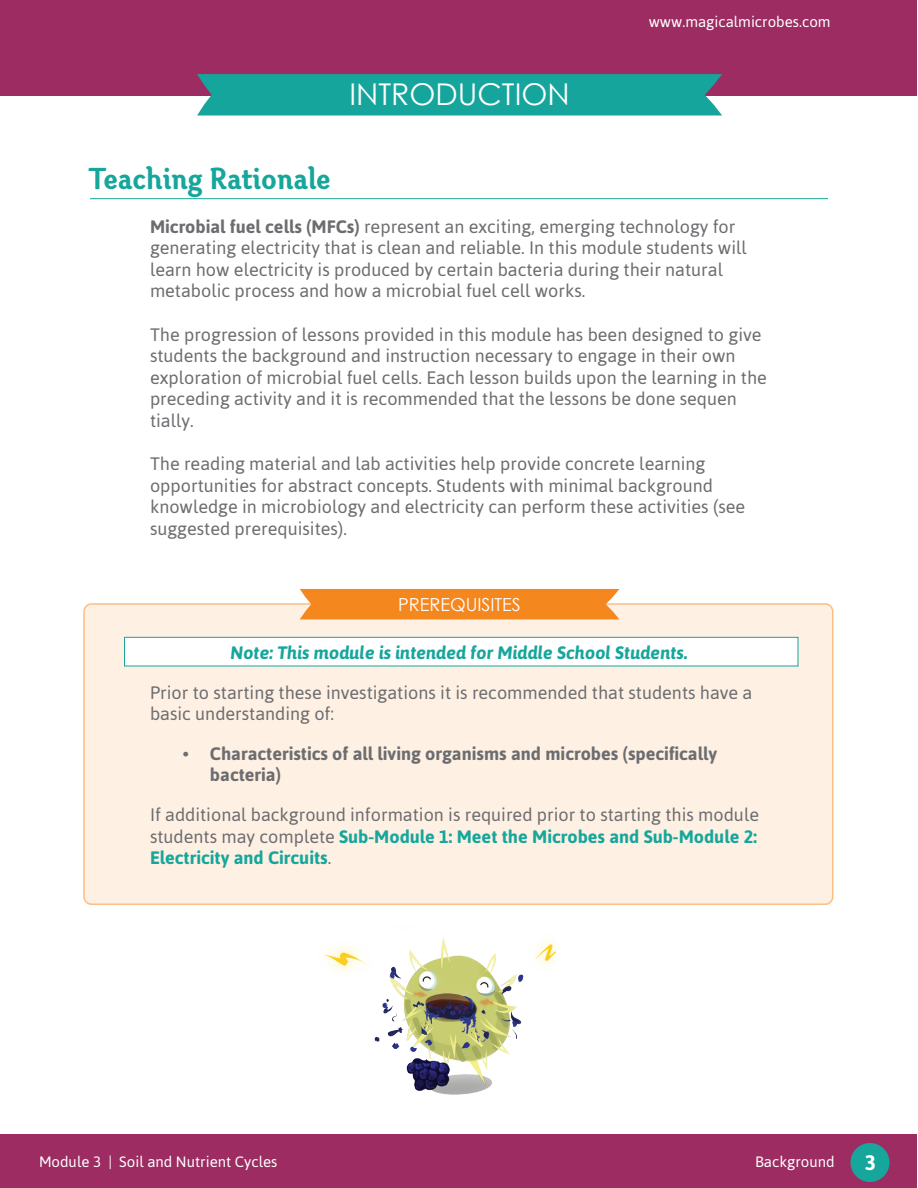
<style>
.page{position:relative;width:918px;height:1188px;background:#fff}
.page>*{position:absolute;margin:0;border:0;box-sizing:border-box;transform-origin:0 0}
.t1{font:31.5px "Otari Bold Limited";color:#16a69c}
.t2{font:30px "Century Gothic";color:#fff}
.t3{font:700 21px "Asap";color:#fff}
.t4{font:18px/21.6px "Asap";color:#6c6d70}
.t5{font:700 18px/21.6px "Asap";color:#6c6d70}
.t6{font:italic 700 18px "Asap";color:#16a69c}
.t7{font:18px "Century Gothic";color:#fff}
.t8{font:15px "Asap";color:#fff}
.s1{font-weight:700}
.s2{font-weight:700;color:#16a69c}
</style>
<div class="page">
<div style="left:84px;top:604px;width:749px;height:300px;background:#fef0e2;border-radius:8px"></div>
<div style="left:83px;top:603px;width:751px;height:302px;border:2px solid #fbbe86;border-radius:8px"></div>
<div style="left:1px;top:1px;width:916px;height:94px;background:#9d2c62"></div>
<svg style="left:197px;top:74px;width:525px;height:42px;background:#1ea49d"></svg>
<div style="left:1px;top:1134px;width:916px;height:54px;background:#9d2c62"></div>
<div style="left:850px;top:1143px;width:40px;height:39px;background:#16a69c;border-radius:50%"></div>
<div style="left:1px;top:0;width:916px;height:48px;background:#9d2c62"></div>
<div style="left:124px;top:637px;width:674px;height:29px;background:#fff;border:1px solid #16a69c"></div>
<hr style="left:90px;top:198px;width:738px;height:1px;background:#16a69c">
<div style="left:300px;top:589px;width:320px;height:30px;background:#f5871f"></div>
<img style="left:323px;top:937px;width:233px;height:158px">
<h2 class="t2" style="left:350px;top:76px;width:27px">INTRODUCTION</h2>
<p class="t8" style="left:649px;top:13px;width:183px">www.magicalmicrobes.com</p>
<h1 class="t1" style="left:90px;top:159px;width:242px">Teaching Rationale</h1>
<p class="t4" style="left:150px;top:215px;width:598px"><span class="s1">Microbial fuel cells (MFCs)</span> represent an exciting, emerging technology for generating electricity that is clean and reliable. In this module students will learn how electricity is produced by certain bacteria during their natural metabolic process and how a microbial fuel cell works.</p>
<p class="t4" style="left:150px;top:323px;width:618px">The progression of lessons provided in this module has been designed to give students the background and instruction necessary to engage in their own exploration of microbial fuel cells. Each lesson builds upon the learning in the preceding activity and it is recommended that the lessons be done sequen tially.</p>
<p class="t4" style="left:150px;top:453px;width:597px">The reading material and lab activities help provide concrete learning opportunities for abstract concepts. Students with minimal background knowledge in microbiology and electricity can perform these activities (see suggested prerequisites).</p>
<p class="t7" style="left:398px;top:594px;width:124px">PREREQUISITES</p>
<p class="t6" style="left:230px;top:642px;width:459px">Note: This module is intended for Middle School Students.</p>
<p class="t4" style="left:150px;top:681px;width:604px">Prior to starting these investigations it is recommended that students have a basic understanding of:</p>
<p class="t5" style="left:210px;top:742px;width:509px;text-indent:-27px">• Characteristics of all living organisms and microbes (specifically bacteria)</p>
<p class="t4" style="left:150px;top:804px;width:611px;text-align:justify">If additional background information is required prior to starting this module students may complete <span class="s2">Sub-Module 1: Meet the Microbes and Sub-Module 2:<br>Electricity and Circuits</span>.</p>
<p class="t8" style="left:39px;top:1153px;width:240px">Module 3 | Soil and Nutrient Cycles</p>
<p class="t8" style="left:755px;top:1153px;width:81px">Background</p>
<p class="t3" style="left:865px;top:1150px;width:13px">3</p>
</div>
